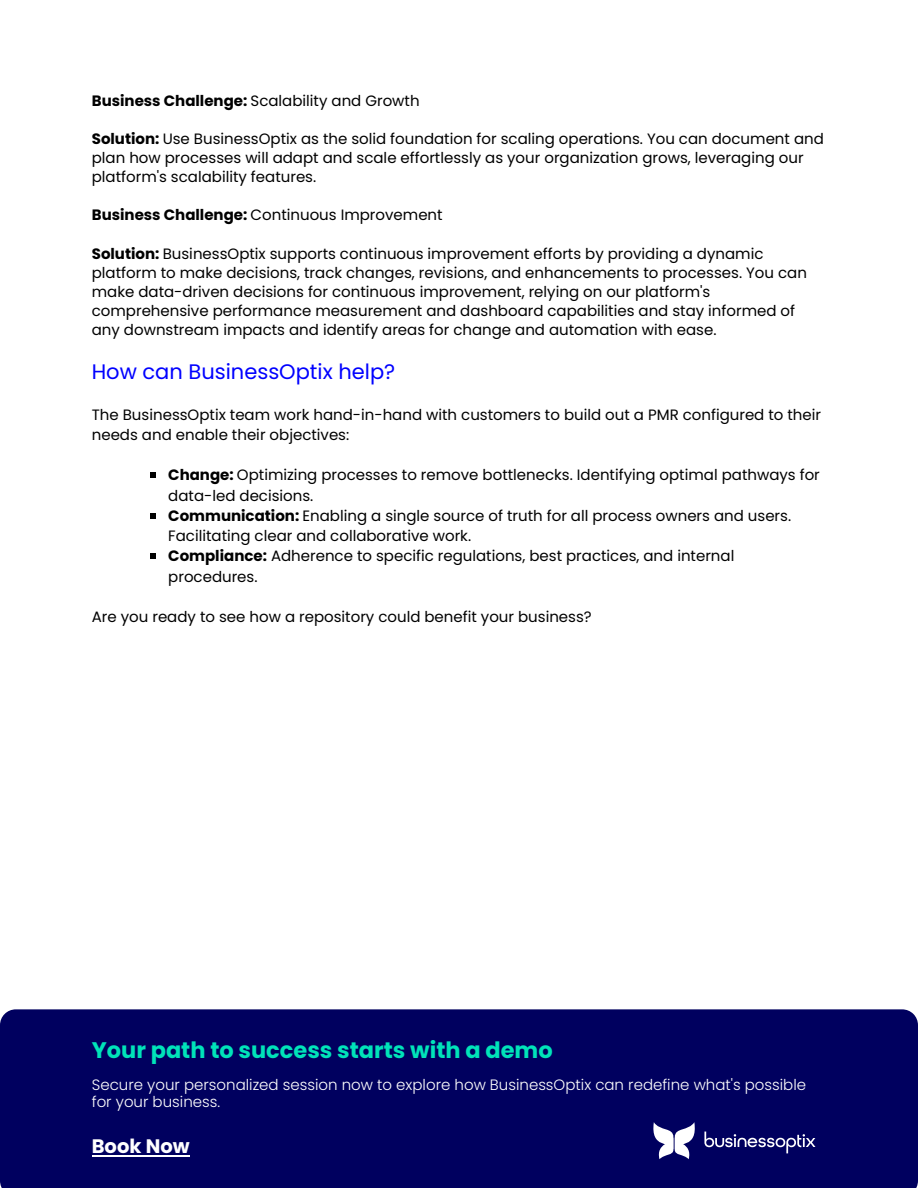
<style>
.page{position:relative;width:918px;height:1188px;background:#fff}
.page>*{position:absolute;margin:0;border:0;box-sizing:border-box;transform-origin:0 0}
.t1{font:700 22.5px "Poppins";color:#00e3b9}
.t2{font:21px "Poppins";color:#00f}
.t3{font:700 19.5px "Poppins";color:#fff}
.t4{font:15px/19.2px "Poppins";color:#000}
.t5{font:300 15px/17.7px "Poppins";color:#fff}
.s1{font-weight:700}
</style>
<div class="page">
<div style="left:0;top:1009px;width:918px;height:179px;background:#00005f"></div>
<svg style="left:650px;top:1122px;width:48px;height:37px"></svg>
<svg style="left:704px;top:1132px;width:111px;height:21px"></svg>
<hr style="left:92px;top:1155px;width:98px;height:2px;background:#fff">
<svg style="left:150px;top:472px;width:6px;height:6px"></svg>
<svg style="left:150px;top:513px;width:6px;height:6px"></svg>
<svg style="left:150px;top:553px;width:6px;height:6px"></svg>
<p class="t4" style="left:92px;top:91px;width:329px"><span class="s1">Business Challenge:</span> Scalability and Growth</p>
<h2 class="t4" style="left:92px;top:129px;width:734px"><span class="s1">Solution:</span> Use BusinessOptix as the solid foundation for scaling operations. You can document and plan how processes will adapt and scale effortlessly as your organization grows, leveraging our platform's scalability features.</h2>
<p class="t4" style="left:92px;top:206px;width:352px"><span class="s1">Business Challenge:</span> Continuous Improvement</p>
<p class="t4" style="left:92px;top:244px;width:717px"><span class="s1">Solution:</span> BusinessOptix supports continuous improvement efforts by providing a dynamic platform to make decisions, track changes, revisions, and enhancements to processes. You can make data-driven decisions for continuous improvement, relying on our platform's comprehensive performance measurement and dashboard capabilities and stay informed of any downstream impacts and identify areas for change and automation with ease.</p>
<p class="t2" style="left:92px;top:357px;width:305px">How can BusinessOptix help?</p>
<p class="t4" style="left:92px;top:404px;width:731px;line-height:20.2px">The BusinessOptix team work hand-in-hand with customers to build out a PMR configured to their needs and enable their objectives:</p>
<p class="t4" style="left:168px;top:465px;width:653px;line-height:20.2px"><span class="s1">Change:</span> Optimizing processes to remove bottlenecks. Identifying optimal pathways for data-led decisions.</p>
<p class="t4" style="left:168px;top:505px;width:624px;line-height:20.2px"><span class="s1">Communication:</span> Enabling a single source of truth for all process owners and users.<br>Facilitating clear and collaborative work.</p>
<p class="t4" style="left:168px;top:546px;width:568px;line-height:20.2px"><span class="s1">Compliance:</span> Adherence to specific regulations, best practices, and internal procedures.</p>
<p class="t4" style="left:92px;top:607px;width:501px">Are you ready to see how a repository could benefit your business?</p>
<p class="t1" style="left:92px;top:1034px;width:462px">Your path to success starts with a demo</p>
<p class="t5" style="left:92px;top:1076px;width:716px">Secure your personalized session now to explore how BusinessOptix can redefine what's possible for your business.</p>
<p class="t3" style="left:92px;top:1133px;width:99px">Book Now</p>
</div>
